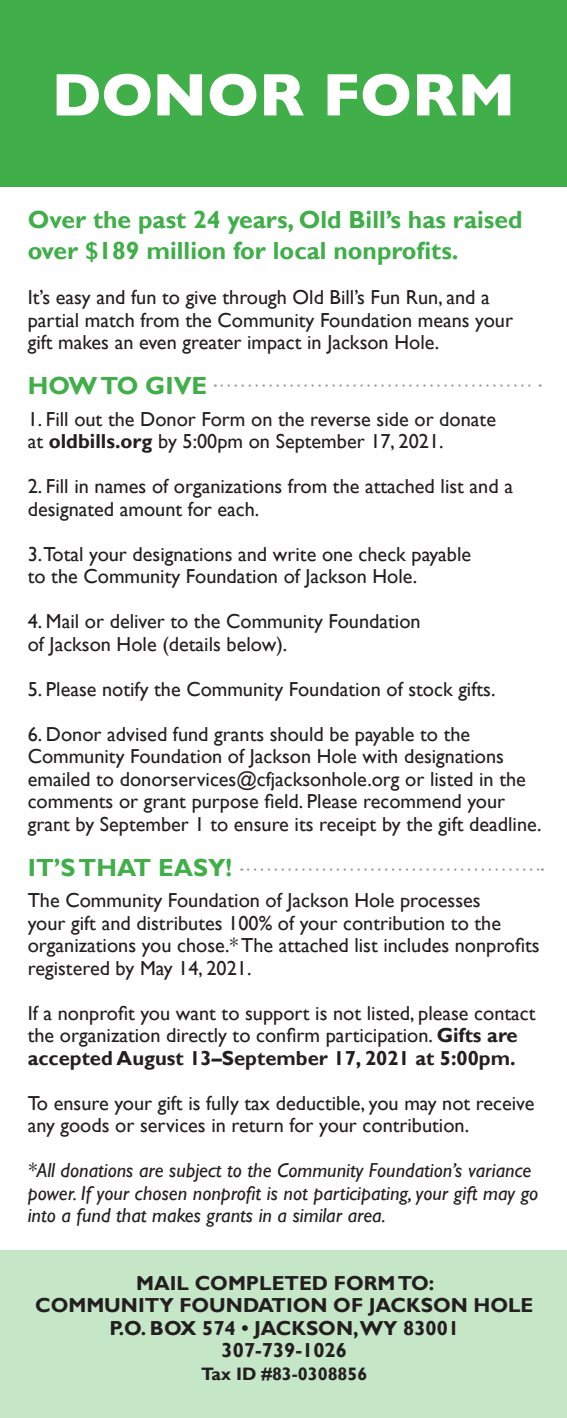
<style>
.page{position:relative;width:567px;height:1418px;background:#fff}
.page>*{position:absolute;margin:0;border:0;box-sizing:border-box;transform-origin:0 0}
.t1{font:700 60.75px "Gill Sans";color:#fff}
.t2{font:700 24.75px/31.5px "Gill Sans";color:#40ae49}
.t3{font:20.25px/22.5px "Gill Sans";color:#231f20}
.t4{font:italic 20.25px/22.5px "Gill Sans";color:#231f20}
.t5{font:700 20.25px/22.5px "Gill Sans";color:#231f20;text-align:center}
.t6{font:700 18px "Gill Sans";color:#231f20}
.s1{font-weight:700}
</style>
<div class="page">
<div style="left:0;top:0;width:567px;height:186px;background:#40ae49"></div>
<div style="left:0;top:1250px;width:567px;height:168px;background:#c6e6c8"></div>
<svg style="left:222px;top:384px;width:319px;height:3px"></svg>
<svg style="left:248px;top:868px;width:295px;height:2px"></svg>
<h1 class="t1" style="left:51px;top:47px;width:466px">DONOR FORM</h1>
<p class="t2" style="left:28px;top:204px;width:496px">Over the past 24 years, Old Bill’s has raised over $189 million for local nonprofits.</p>
<p class="t3" style="left:28px;top:286px;width:487px">It’s easy and fun to give through Old Bill’s Fun Run, and a partial match from the Community Foundation means your gift makes an even greater impact in Jackson Hole.</p>
<p class="t2" style="left:28px;top:371px;width:181px">HOW TO GIVE</p>
<p class="t3" style="left:28px;top:408px;width:470px">1. Fill out the Donor Form on the reverse side or donate at <span class="s1">oldbills.org</span> by 5:00pm on September 17, 2021.</p>
<p class="t3" style="left:28px;top:475px;width:487px">2. Fill in names of organizations from the attached list and a designated amount for each.</p>
<p class="t3" style="left:28px;top:543px;width:445px">3.Total your designations and write one check payable to the Community Foundation of Jackson Hole.</p>
<p class="t3" style="left:28px;top:610px;width:394px">4. Mail or deliver to the Community Foundation of Jackson Hole (details below).</p>
<p class="t3" style="left:28px;top:678px;width:469px">5. Please notify the Community Foundation of stock gifts.</p>
<p class="t3" style="left:28px;top:723px;width:515px">6. Donor advised fund grants should be payable to the Community Foundation of Jackson Hole with designations emailed to donorservices@cfjacksonhole.org or listed in the comments or grant purpose field. Please recommend your grant by September 1 to ensure its receipt by the gift deadline.</p>
<p class="t2" style="left:28px;top:852px;width:206px">IT’S THAT EASY!</p>
<p class="t3" style="left:28px;top:889px;width:513px">The Community Foundation of Jackson Hole processes<br>your gift and distributes 100% of your contribution to the organizations you chose.* The attached list includes nonprofits registered by May 14, 2021.</p>
<p class="t3" style="left:28px;top:1002px;width:509px">If a nonprofit you want to support is not listed, please contact the organization directly to confirm participation. <span class="s1">Gifts are accepted August 13–September 17, 2021 at 5:00pm.</span></p>
<p class="t3" style="left:28px;top:1092px;width:508px">To ensure your gift is fully tax deductible, you may not receive any goods or services in return for your contribution.</p>
<p class="t4" style="left:28px;top:1159px;width:512px">*All donations are subject to the Community Foundation’s variance power. If your chosen nonprofit is not participating, your gift may go into a fund that makes grants in a similar area.</p>
<p class="t5" style="left:35px;top:1272px;width:500px">MAIL COMPLETED FORM TO:<br>COMMUNITY FOUNDATION OF JACKSON HOLE<br>P.O. BOX 574 • JACKSON,WY 83001<br>307-739-1026</p>
<p class="t6" style="left:201px;top:1363px;width:168px">Tax ID #83-0308856</p>
</div>
